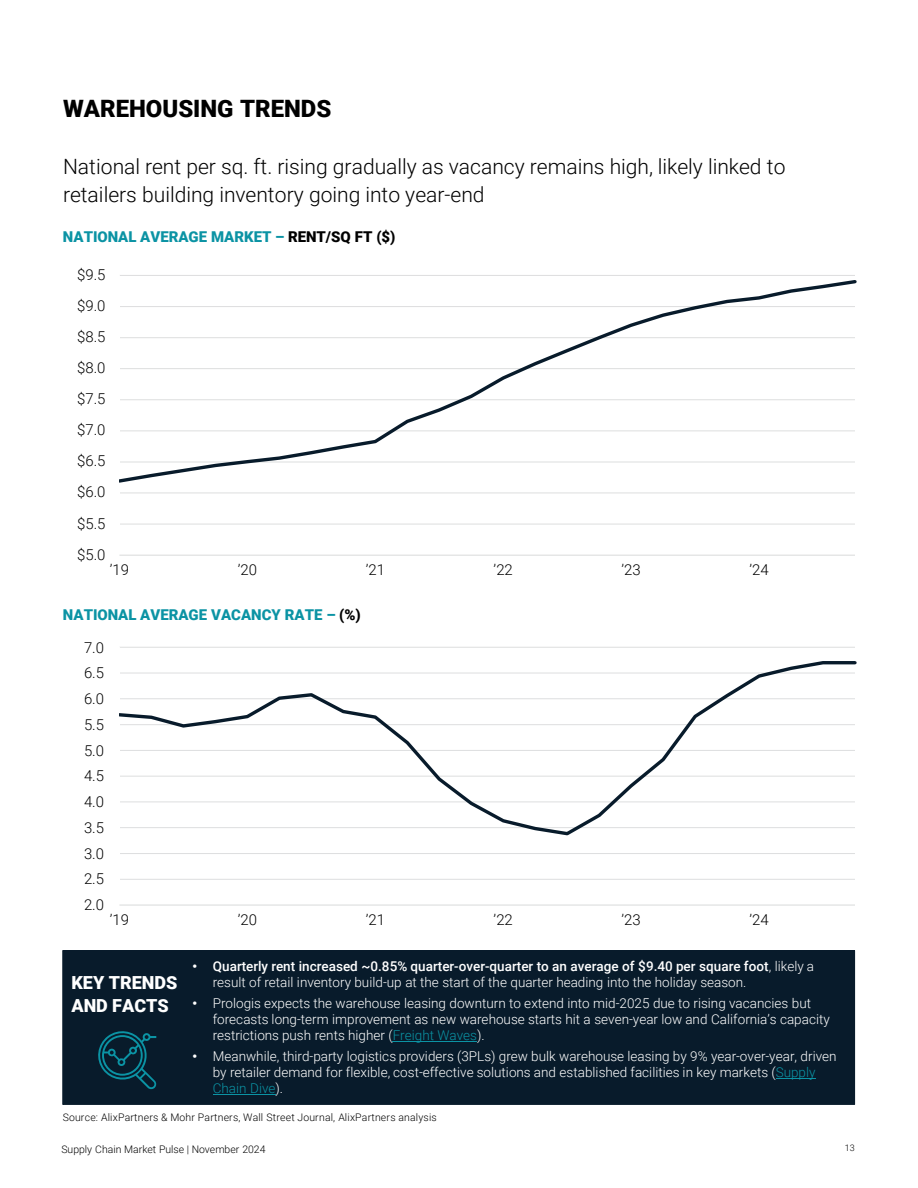
<style>
.page{position:relative;width:918px;height:1188px;background:#fff}
.page>*{position:absolute;margin:0;border:0;box-sizing:border-box;transform-origin:0 0}
.t1{font:900 24px "Roboto";color:#000}
.t2{font:300 21px/27.8px "Roboto";color:#000}
.t3{font:900 18px/23.7px "Roboto";color:#fff}
.t4{font:300 15px "Roboto";color:#000}
.t5{font:900 15px "Roboto";color:#0b93a4}
.t6{font:300 13.5px/16.2px "Roboto";color:#fff}
.t7{font:300 10.5px "Roboto";letter-spacing:.015em;color:#000}
.t8{font:300 9px "Roboto";color:#000}
.s1{color:#000}
.s2{font-family:"Arial";font-weight:400}
.s3{font-weight:500}
.s4{color:#0b93a4}
</style>
<div class="page">
<div style="left:63px;top:951px;width:792px;height:153px;background:#081b2b"></div>
<div style="left:62px;top:950px;width:793px;height:155px;border:1px solid #081b2b"></div>
<hr style="left:393px;top:1041px;width:84px;height:1px;background:#0b93a4">
<hr style="left:776px;top:1078px;width:40px;height:1px;background:#0b93a4">
<hr style="left:213px;top:1094px;width:63px;height:1px;background:#0b93a4">
<svg style="left:98px;top:1031px;width:58px;height:59px"></svg>
<hr style="left:119px;top:524px;width:736px;height:1px;background:#dddedf">
<hr style="left:119px;top:493px;width:736px;height:1px;background:#dddedf">
<hr style="left:119px;top:275px;width:736px;height:1px;background:#dddedf">
<hr style="left:119px;top:275px;width:1px;height:280px;background:#fff">
<hr style="left:119px;top:555px;width:736px;height:1px;background:#dddedf">
<svg style="left:119px;top:280px;width:737px;height:203px"></svg>
<hr style="left:119px;top:879px;width:736px;height:1px;background:#dddedf">
<hr style="left:119px;top:853px;width:736px;height:1px;background:#dddedf">
<hr style="left:119px;top:647px;width:736px;height:1px;background:#dddedf">
<hr style="left:119px;top:647px;width:1px;height:258px;background:#fff">
<hr style="left:119px;top:905px;width:736px;height:1px;background:#dddedf">
<svg style="left:119px;top:661px;width:737px;height:175px"></svg>
<h2 class="t1" style="left:63px;top:92px;width:270px">WAREHOUSING TRENDS</h2>
<p class="t2" style="left:63px;top:152px;width:724px">National rent per sq. ft. rising gradually as vacancy remains high, likely linked to retailers building inventory going into year-end</p>
<p class="t5" style="left:63px;top:226px;width:334px">NATIONAL AVERAGE MARKET – <span class="s1">RENT/SQ FT ($)</span></p>
<p class="t4" style="left:77px;top:264px;width:30px">$9.5</p>
<p class="t4" style="left:77px;top:295px;width:30px">$9.0</p>
<p class="t4" style="left:77px;top:326px;width:30px">$8.5</p>
<p class="t4" style="left:77px;top:357px;width:30px">$8.0</p>
<p class="t4" style="left:77px;top:388px;width:30px">$7.5</p>
<p class="t4" style="left:77px;top:419px;width:30px">$7.0</p>
<p class="t4" style="left:77px;top:451px;width:30px">$6.5</p>
<p class="t4" style="left:77px;top:482px;width:30px">$6.0</p>
<p class="t4" style="left:77px;top:513px;width:30px">$5.5</p>
<p class="t4" style="left:77px;top:544px;width:30px">$5.0</p>
<p class="t4" style="left:110px;top:559px;width:21px">’19</p>
<p class="t4" style="left:238px;top:559px;width:21px">’20</p>
<p class="t4" style="left:366px;top:559px;width:21px">’21</p>
<p class="t4" style="left:494px;top:559px;width:21px">’22</p>
<p class="t4" style="left:622px;top:559px;width:21px">’23</p>
<p class="t4" style="left:749px;top:559px;width:21px">’24</p>
<p class="t5" style="left:63px;top:604px;width:299px">NATIONAL AVERAGE VACANCY RATE – <span class="s1">(%)</span></p>
<p class="t4" style="left:84px;top:637px;width:22px">7.0</p>
<p class="t4" style="left:84px;top:662px;width:22px">6.5</p>
<p class="t4" style="left:84px;top:688px;width:22px">6.0</p>
<p class="t4" style="left:84px;top:714px;width:22px">5.5</p>
<p class="t4" style="left:84px;top:740px;width:22px">5.0</p>
<p class="t4" style="left:84px;top:765px;width:22px">4.5</p>
<p class="t4" style="left:84px;top:791px;width:22px">4.0</p>
<p class="t4" style="left:84px;top:817px;width:22px">3.5</p>
<p class="t4" style="left:84px;top:843px;width:22px">3.0</p>
<p class="t4" style="left:84px;top:869px;width:22px">2.5</p>
<p class="t4" style="left:84px;top:894px;width:22px">2.0</p>
<p class="t4" style="left:110px;top:909px;width:21px">’19</p>
<p class="t4" style="left:238px;top:909px;width:21px">’20</p>
<p class="t4" style="left:366px;top:909px;width:21px">’21</p>
<p class="t4" style="left:494px;top:909px;width:21px">’22</p>
<p class="t4" style="left:622px;top:909px;width:21px">’23</p>
<p class="t4" style="left:749px;top:909px;width:21px">’24</p>
<h3 class="t3" style="left:71px;top:970px;width:107px">KEY TRENDS<br>AND FACTS</h3>
<p class="t6" style="left:213px;top:958px;width:603px;text-indent:-20px"><span class="s2">•</span> <span class="s3">Quarterly rent increased ~0.85% quarter-over-quarter to an average of $9.40 per square foot</span>, likely a result of retail inventory build-up at the start of the quarter heading into the holiday season.</p>
<p class="t6" style="left:213px;top:994px;width:619px;text-indent:-20px"><span class="s2">•</span> Prologis expects the warehouse leasing downturn to extend into mid-2025 due to rising vacancies but forecasts long-term improvement as new warehouse starts hit a seven-year low and California’s capacity restrictions push rents higher (<span class="s4">Freight Waves</span>).</p>
<p class="t6" style="left:213px;top:1048px;width:625px;text-indent:-20px"><span class="s2">•</span> Meanwhile, third-party logistics providers (3PLs) grew bulk warehouse leasing by 9% year-over-year, driven by retailer demand for flexible, cost-effective solutions and established facilities in key markets (<span class="s4">Supply<br>Chain Dive</span>).</p>
<p class="t7" style="left:63px;top:1110px;width:376px">Source: AlixPartners &amp; Mohr Partners, Wall Street Journal, AlixPartners analysis</p>
<p class="t7" style="left:61px;top:1141px;width:205px">Supply Chain Market Pulse | November 2024</p>
<p class="t8" style="left:845px;top:1142px;width:12px">13</p>
</div>
